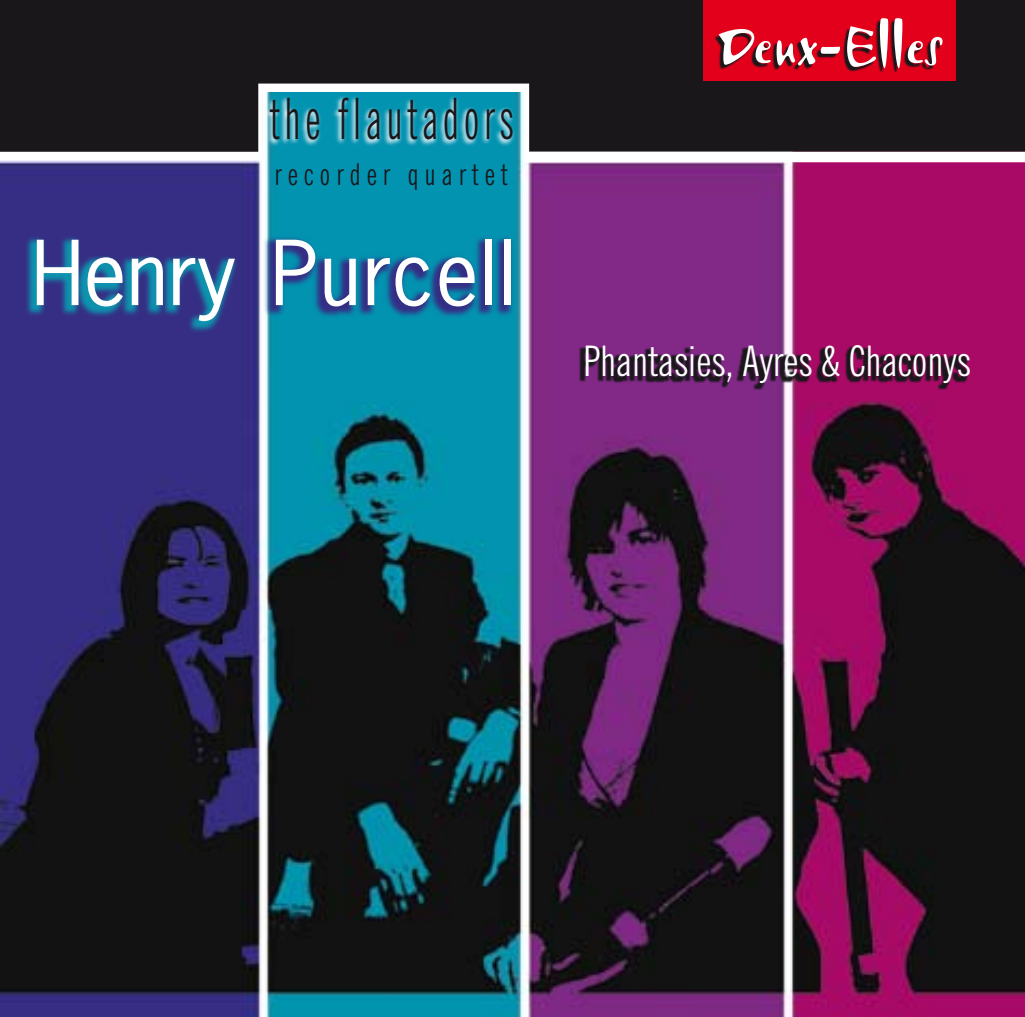
<style>
.page{position:relative;width:1025px;height:1017px;background:#fff}
.page>*{position:absolute;margin:0;border:0;box-sizing:border-box;transform-origin:0 0}
.t1{font:84px "News Gothic Std";letter-spacing:.01em;color:#fff}
.t2{font:extra-condensed 57px "News Gothic BT";letter-spacing:.11em;color:#1a171b;scale:.78 1}
.t3{font:54px "Airstream ITC";color:#fff}
.t4{font:extra-condensed 42px "News Gothic BT";letter-spacing:.005em;color:#fff;scale:1.05 1}
.t5{font:extra-condensed 30px "News Gothic BT";letter-spacing:.2em;color:#1a171b}
</style>
<div class="page">
<img style="left:0;top:92px;width:1025px;height:924px">
<div style="left:258px;top:0;width:271px;height:83px;background:#1a171b"></div>
<div style="left:0;top:0;width:258px;height:152px;background:#1a171b"></div>
<div style="left:529px;top:0;width:496px;height:152px;background:#1a171b"></div>
<div style="left:703px;top:0;width:252px;height:81px;background:#e2001a"></div>
<svg style="left:697px;top:10px;width:305px;height:91px"></svg>
<svg style="left:24px;top:235px;width:216px;height:99px;background:#284f91"></svg>
<svg style="left:262px;top:95px;width:254px;height:53px;background:#37a8c0"></svg>
<svg style="left:263px;top:235px;width:253px;height:84px;background:#196c9f"></svg>
<svg style="left:578px;top:345px;width:391px;height:46px;background:#641b54"></svg>
<div style="left:525px;top:152px;width:500px;height:10px;background:#fff"></div>
<h2 class="t2" style="left:270px;top:84px;width:314px">the flautadors</h2>
<p class="t5" style="left:275px;top:156px;width:234px">recorder quartet</p>
<h1 class="t1" style="left:32px;top:219px;width:486px">Henry Purcell</h1>
<p class="t3" style="left:717px;top:10px;width:226px">Deux-Elles</p>
<p class="t4" style="left:583px;top:335px;width:370px">Phantasies, Ayres &amp; Chaconys</p>
</div>
